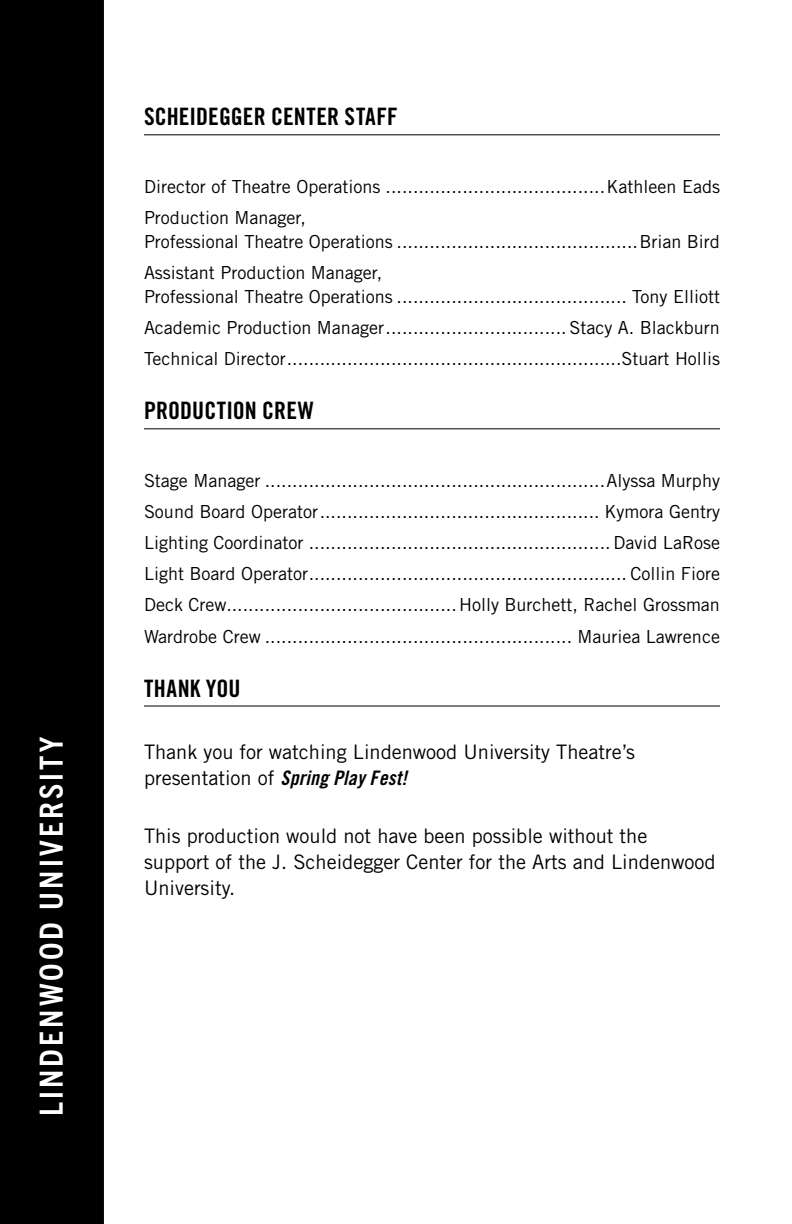
<style>
.page{position:relative;width:792px;height:1224px;background:#fff}
.page>*{position:absolute;margin:0;border:0;box-sizing:border-box;transform-origin:0 0}
.t1{font:700 condensed 32px "Trade Gothic Next LT Pro";letter-spacing:.1em;color:#fff}
.Paragraph_Header{font:24px "Trade Gothic LT Std Bd Cn 20";letter-spacing:.005em;color:#000}
.STAFF_LISTING{font:20px/26px "Trade Gothic LT Std";color:#000}
.BIO_COPY{font:20px/26px "Trade Gothic LT Std";color:#000}
.Produciton_List{font:18px/24px "Trade Gothic LT Std";color:#000}
.s1{font-family:"Trade Gothic LT Std Bd Cn 20 Obl"}
</style>
<div class="page">
<div style="left:0;top:0;width:104px;height:1224px;background:#000"></div>
<hr style="left:144px;top:134px;width:576px;height:1px;background:#000">
<hr style="left:144px;top:428px;width:576px;height:1px;background:#000">
<hr style="left:144px;top:706px;width:576px;height:1px;background:#000">
<h1 class="t1" style="left:29px;top:1116px;width:381px;rotate:-90deg">LINDENWOOD UNIVERSITY</h1>
<p class="Paragraph_Header" style="left:144px;top:102px;width:255px">SCHEIDEGGER CENTER STAFF</p>
<p class="Produciton_List" style="left:144px;top:174px;width:578px">Director of Theatre Operations ........................................Kathleen Eads</p>
<p class="Produciton_List" style="left:144px;top:205px;width:250px">Production Manager,<br>Professional Theatre Operations</p>
<p class="Produciton_List" style="left:639px;top:229px;width:82px">Brian Bird</p>
<p class="Produciton_List" style="left:144px;top:260px;width:250px">Assistant Production Manager,<br>Professional Theatre Operations</p>
<p class="Produciton_List" style="left:632px;top:284px;width:89px">Tony Elliott</p>
<p class="Produciton_List" style="left:144px;top:316px;width:578px">Academic Production Manager................................. Stacy A. Blackburn</p>
<p class="Produciton_List" style="left:144px;top:347px;width:578px">Technical Director.............................................................Stuart Hollis</p>
<p class="Paragraph_Header" style="left:144px;top:396px;width:171px">PRODUCTION CREW</p>
<p class="Produciton_List" style="left:144px;top:468px;width:578px">Stage Manager ..............................................................Alyssa Murphy</p>
<p class="Produciton_List" style="left:144px;top:499px;width:578px">Sound Board Operator................................................... Kymora Gentry</p>
<p class="Produciton_List" style="left:144px;top:530px;width:578px">Lighting Coordinator ....................................................... David LaRose</p>
<p class="Produciton_List" style="left:144px;top:562px;width:578px">Light Board Operator.......................................................... Collin Fiore</p>
<p class="Produciton_List" style="left:144px;top:593px;width:578px">Deck Crew..........................................Holly Burchett, Rachel Grossman</p>
<p class="Produciton_List" style="left:144px;top:624px;width:578px">Wardrobe Crew ........................................................ Mauriea Lawrence</p>
<p class="Paragraph_Header" style="left:144px;top:673px;width:98px">THANK YOU</p>
<p class="BIO_COPY" style="left:144px;top:738px;width:493px">Thank you for watching Lindenwood University Theatre’s presentation of <span class="s1">Spring Play Fest!</span></p>
<p class="STAFF_LISTING" style="left:144px;top:823px;width:573px">This production would not have been possible without the support of the J. Scheidegger Center for the Arts and Lindenwood<br>University.</p>
</div>
